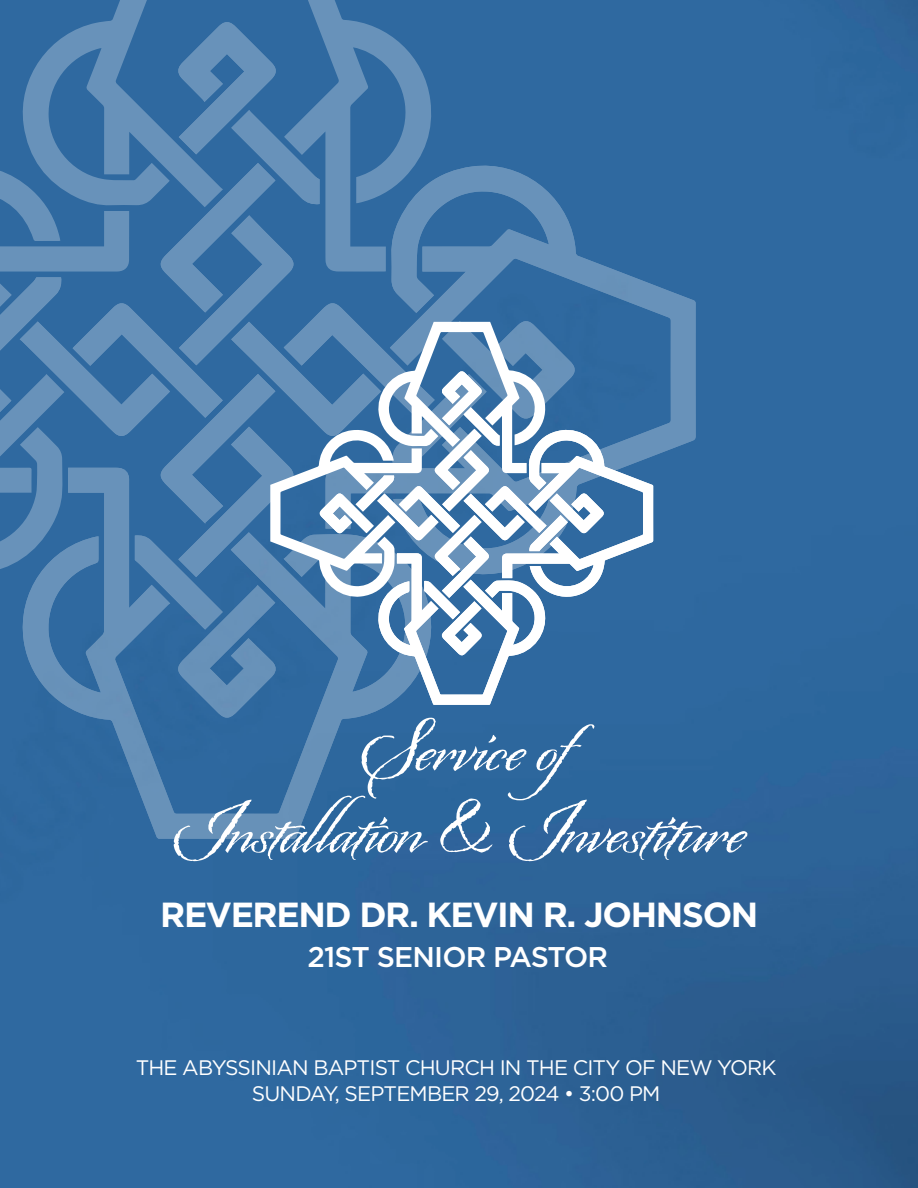
<style>
.page{position:relative;width:918px;height:1188px;background:#fff}
.page>*{position:absolute;margin:0;border:0;box-sizing:border-box;transform-origin:0 0}
.t1{font:75px "Origins";color:#fff}
.t2{font:700 34.8px "Gotham";letter-spacing:-.04em;color:#fff}
.t3{font:500 28.5px "Gotham";letter-spacing:-.03em;color:#fff}
.t4{font:21px/25.5px "Gotham";letter-spacing:-.04em;color:#fff;text-align:center}
</style>
<div class="page">
<img style="left:0;top:0;width:918px;height:1188px">
<div style="left:0;top:21px;width:696px;height:818px;background:#2d679d"></div>
<svg style="left:17px;top:0;width:417px;height:21px;fill:#2f69a0"></svg>
<svg style="left:17px;top:720px;width:421px;height:119px;fill:#2e689e"></svg>
<svg style="left:653px;top:160px;width:43px;height:431px;fill:#2f69a0"></svg>
<svg style="left:0;top:21px;width:653px;height:699px"></svg>
<h1 class="t1" style="left:359px;top:700px;width:283px">Service of</h1>
<h1 class="t1" style="left:171px;top:782px;width:576px">Installation &amp; Investiture</h1>
<h2 class="t2" style="left:160px;top:895px;width:600px">REVEREND DR. KEVIN R. JOHNSON</h2>
<h3 class="t3" style="left:308px;top:940px;width:302px">21ST SENIOR PASTOR</h3>
<p class="t4" style="left:136px;top:1055px;width:643px">THE ABYSSINIAN BAPTIST CHURCH IN THE CITY OF NEW YORK<br>SUNDAY, SEPTEMBER 29, 2024 • 3:00 PM</p>
</div>
